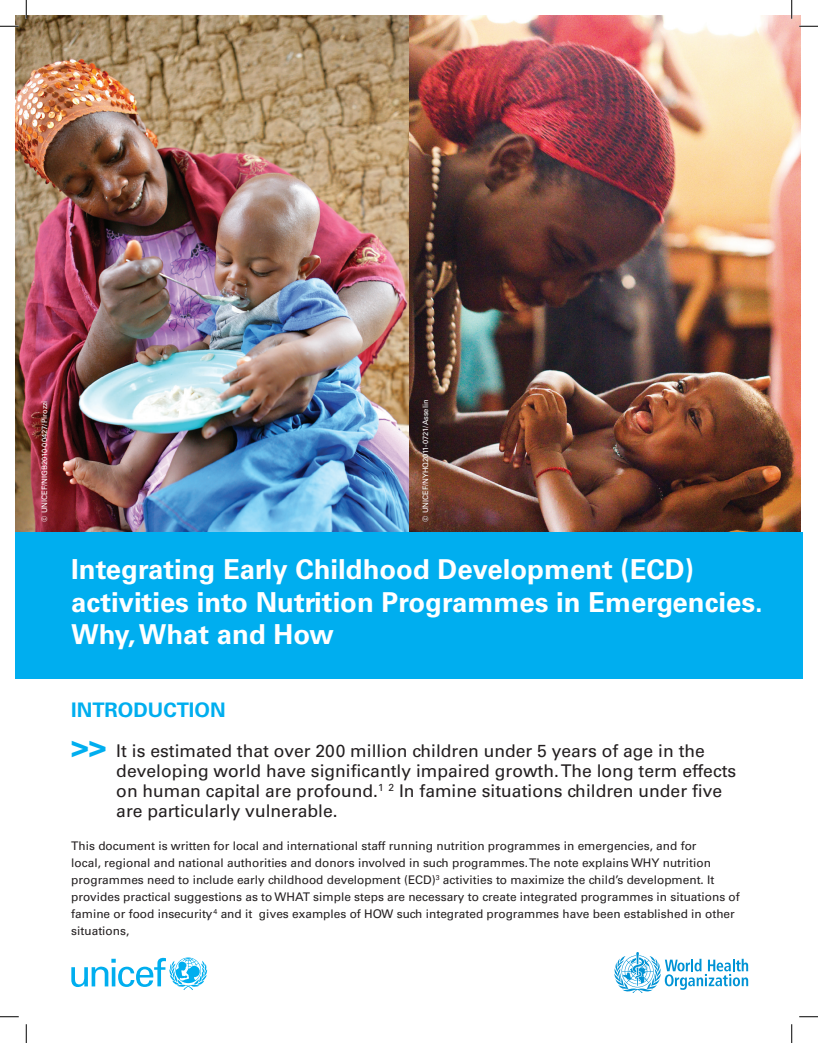
<style>
.page{position:relative;width:818px;height:1043px;background:#fff}
.page>*{position:absolute;margin:0;border:0;box-sizing:border-box;transform-origin:0 0}
.t1{font:700 27.5px/32.5px "Univers";color:#fff}
.Subhead{font:700 20px "Univers";color:#00aeef}
.body_copy{font:17.5px/20px "Univers";color:#231f20}
.body_copy-2{font:11.88px/16.9px "Univers";color:#231f20}
.box_text{font:7.5px "Univers";color:#fff}
.s1{font-weight:700;font-size:30px;color:#00aeef}
</style>
<div class="page">
<div style="left:15px;top:532px;width:787px;height:146px;background:#00aeef"></div>
<img style="left:409px;top:15px;width:391px;height:517px">
<img style="left:15px;top:15px;width:394px;height:517px">
<svg style="left:71px;top:957px;width:136px;height:33px"></svg>
<svg style="left:614px;top:952px;width:134px;height:41px"></svg>
<svg style="left:0;top:25px;width:19px;height:2px"></svg>
<svg style="left:799px;top:25px;width:19px;height:2px"></svg>
<svg style="left:0;top:1016px;width:19px;height:1px"></svg>
<svg style="left:799px;top:1016px;width:19px;height:1px"></svg>
<svg style="left:25px;top:0;width:2px;height:19px"></svg>
<svg style="left:25px;top:1024px;width:2px;height:18px"></svg>
<svg style="left:790px;top:0;width:2px;height:19px"></svg>
<svg style="left:791px;top:1024px;width:1px;height:18px"></svg>
<p class="box_text" style="left:40px;top:521px;width:122px;rotate:-90deg">© UNICEF/NIGB2010-00427/Pirozzi</p>
<p class="box_text" style="left:421px;top:521px;width:123px;rotate:-90deg">© UNICEF/NYHQ2011-0721/Asselin</p>
<p class="t1" style="left:71px;top:553px;width:693px">Integrating Early Childhood Development (ECD) activities into Nutrition Programmes in Emergencies.<br>Why, What and How</p>
<p class="Subhead" style="left:71px;top:697px;width:156px">INTRODUCTION</p>
<p class="body_copy" style="left:116px;top:740px;width:621px;text-indent:-45px"><span class="s1">&gt;&gt;</span> It is estimated that over 200 million children under 5 years of age in the developing world have significantly impaired growth. The long term effects</p>
<p class="body_copy" style="left:116px;top:780px;width:607px">on human capital are profound.<sup>1</sup> <sup>2</sup> In famine situations children under five are particularly vulnerable.</p>
<p class="body_copy-2" style="left:71px;top:837px;width:670px">This document is written for local and international staff running nutrition programmes in emergencies, and for<br>local, regional and national authorities and donors involved in such programmes. The note explains WHY nutrition programmes need to include early childhood development (ECD)<sup>3</sup> activities to maximize the child’s development. It provides practical suggestions as to WHAT simple steps are necessary to create integrated programmes in situations of famine or food insecurity<sup>4</sup> and it gives examples of HOW such integrated programmes have been established in other situations,</p>
</div>
